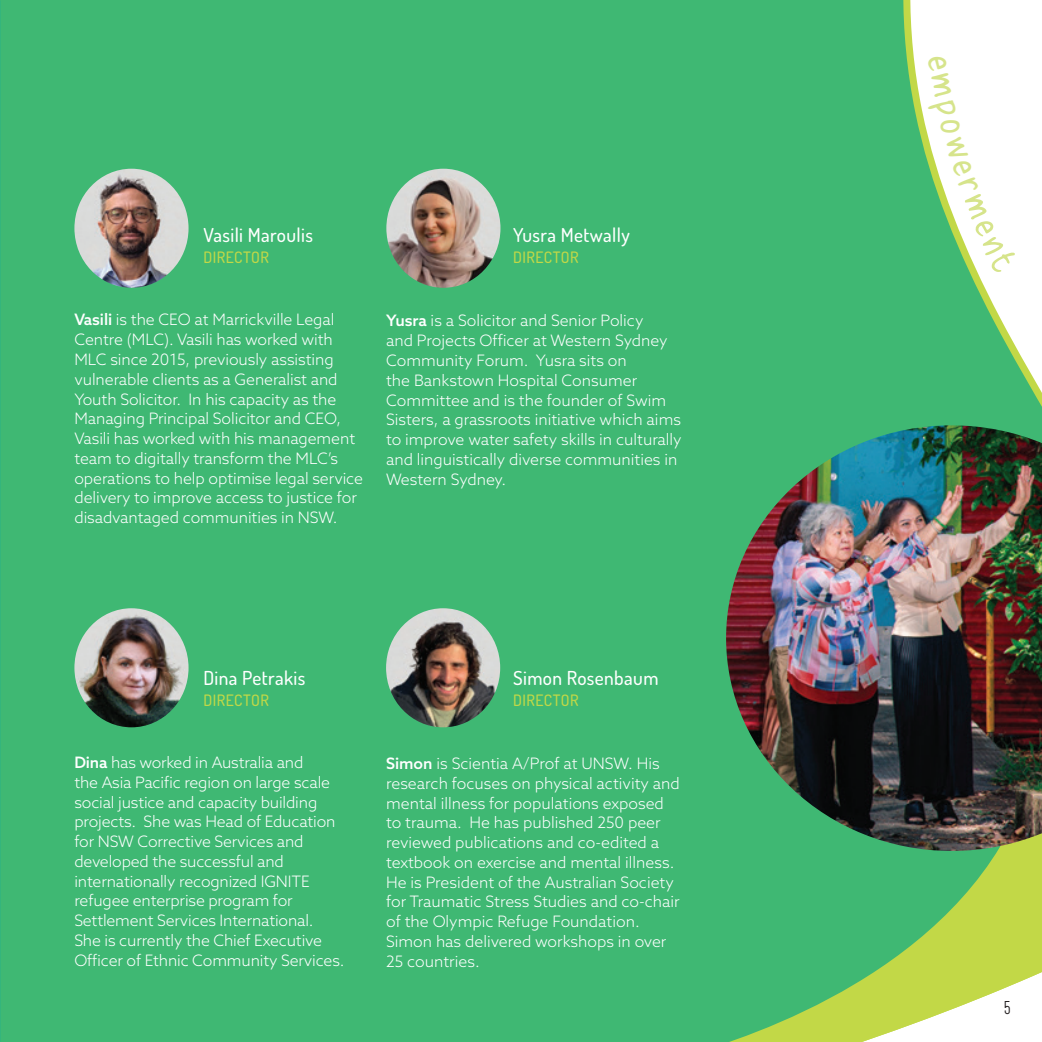
<style>
.page{position:relative;width:1042px;height:1042px;background:#fff}
.page>*{position:absolute;margin:0;border:0;box-sizing:border-box;transform-origin:0 0}
.board_name{font:500 19.25px "Dosis";letter-spacing:.02em;color:#fff}
.t1{font:19.25px "Dense";color:#231f20}
.board_bio{font:300 15.75px/19.8px "Azo Sans";letter-spacing:-.005em;color:#fff}
.board_position{font:500 15.75px "Dosis";letter-spacing:.03em;color:#c2d847}
.s1{font-weight:500}
</style>
<div class="page">
<div style="left:0;top:0;width:901px;height:1042px;background:#3fb873"></div>
<img style="left:386px;top:608px;width:114px;height:119px">
<img style="left:74px;top:169px;width:115px;height:119px">
<img style="left:74px;top:608px;width:115px;height:119px">
<img style="left:386px;top:169px;width:114px;height:119px">
<svg style="left:676px;top:331px;width:366px;height:711px;fill:#3fb873"></svg>
<img style="left:726px;top:425px;width:316px;height:426px">
<img style="left:901px;top:0;width:141px;height:557px">
<svg style="left:927px;top:55px;width:92px;height:219px"></svg>
<p class="board_name" style="left:203px;top:223px;width:111px">Vasili Maroulis</p>
<p class="board_position" style="left:203px;top:247px;width:67px">DIRECTOR</p>
<p class="board_bio" style="left:74px;top:310px;width:290px"><span class="s1">Vasili</span> is the CEO at Marrickville Legal Centre (MLC). Vasili has worked with MLC since 2015, previously assisting vulnerable clients as a Generalist and Youth Solicitor. In his capacity as the Managing Principal Solicitor and CEO, Vasili has worked with his management team to digitally transform the MLC’s operations to help optimise legal service delivery to improve access to justice for disadvantaged communities in NSW.</p>
<p class="board_name" style="left:513px;top:223px;width:118px">Yusra Metwally</p>
<p class="board_position" style="left:513px;top:247px;width:67px">DIRECTOR</p>
<p class="board_bio" style="left:386px;top:311px;width:297px"><span class="s1">Yusra</span> is a Solicitor and Senior Policy<br>and Projects Officer at Western Sydney Community Forum. Yusra sits on<br>the Bankstown Hospital Consumer Committee and is the founder of Swim Sisters, a grassroots initiative which aims to improve water safety skills in culturally and linguistically diverse communities in Western Sydney.</p>
<p class="board_name" style="left:203px;top:666px;width:103px">Dina Petrakis</p>
<p class="board_position" style="left:203px;top:690px;width:67px">DIRECTOR</p>
<p class="board_bio" style="left:74px;top:752px;width:272px"><span class="s1">Dina</span> has worked in Australia and<br>the Asia Pacific region on large scale social justice and capacity building projects. She was Head of Education for NSW Corrective Services and developed the successful and internationally recognized IGNITE refugee enterprise program for Settlement Services International.<br>She is currently the Chief Executive Officer of Ethnic Community Services.</p>
<p class="board_name" style="left:513px;top:666px;width:147px">Simon Rosenbaum</p>
<p class="board_position" style="left:513px;top:690px;width:67px">DIRECTOR</p>
<p class="board_bio" style="left:386px;top:753px;width:295px"><span class="s1">Simon</span> is Scientia A/Prof at UNSW. His research focuses on physical activity and mental illness for populations exposed to trauma. He has published 250 peer reviewed publications and co-edited a textbook on exercise and mental illness.<br>He is President of the Australian Society for Traumatic Stress Studies and co-chair of the Olympic Refuge Foundation.<br>Simon has delivered workshops in over 25 countries.</p>
<p class="t1" style="left:1004px;top:998px;width:8px">5</p>
</div>
